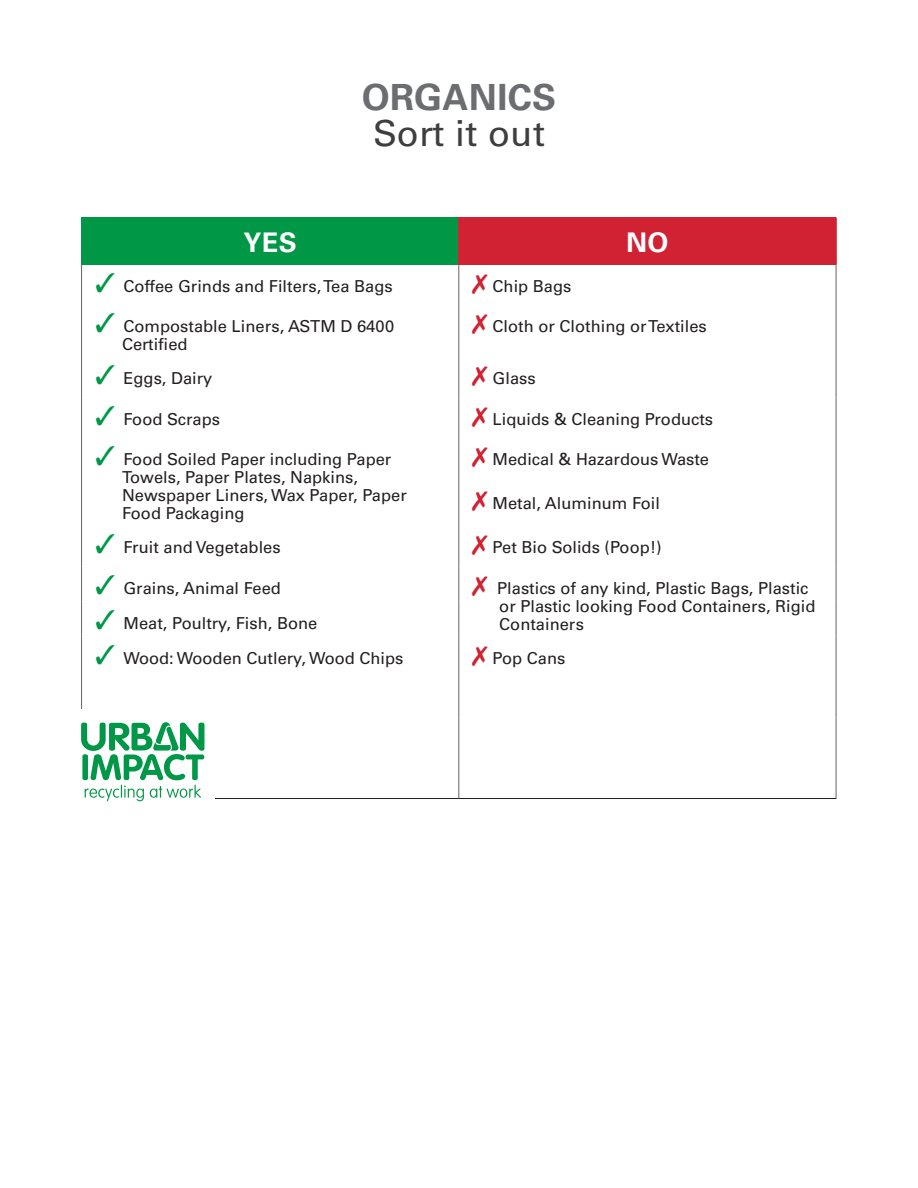
<style>
.page{position:relative;width:918px;height:1188px;background:#fff}
.page>*{position:absolute;margin:0;border:0;box-sizing:border-box;transform-origin:0 0}
.subhead{font:36px "Univers";letter-spacing:.01em;color:#3e3e3f}
.headline{font:700 36px "Univers";letter-spacing:.01em;color:#6c6d70}
.headline-2{font:700 27px "Univers";color:#fff}
.list{font:16.5px/18px "Univers";color:#231f20}
.s1{color:#009847}
</style>
<div class="page">
<div style="left:82px;top:218px;width:377px;height:47px;background:#009847"></div>
<div style="left:459px;top:218px;width:377px;height:47px;background:#d12233"></div>
<hr style="left:835px;top:218px;width:2px;height:47px;background:#d12233">
<hr style="left:81px;top:265px;width:1px;height:40px;background:#636366">
<hr style="left:458px;top:265px;width:1px;height:40px;background:#636366">
<hr style="left:836px;top:265px;width:1px;height:40px;background:#636366">
<hr style="left:81px;top:305px;width:1px;height:52px;background:#636366">
<hr style="left:458px;top:305px;width:1px;height:52px;background:#636366">
<hr style="left:836px;top:305px;width:1px;height:52px;background:#636366">
<hr style="left:81px;top:357px;width:1px;height:40px;background:#636366">
<hr style="left:458px;top:357px;width:1px;height:40px;background:#636366">
<hr style="left:836px;top:357px;width:1px;height:40px;background:#636366">
<hr style="left:81px;top:397px;width:1px;height:41px;background:#636366">
<hr style="left:458px;top:397px;width:1px;height:41px;background:#636366">
<hr style="left:836px;top:397px;width:1px;height:41px;background:#636366">
<hr style="left:81px;top:438px;width:1px;height:44px;background:#636366">
<hr style="left:458px;top:438px;width:1px;height:44px;background:#636366">
<hr style="left:836px;top:438px;width:1px;height:44px;background:#636366">
<hr style="left:81px;top:482px;width:1px;height:44px;background:#636366">
<hr style="left:458px;top:482px;width:1px;height:44px;background:#636366">
<hr style="left:836px;top:482px;width:1px;height:44px;background:#636366">
<hr style="left:81px;top:526px;width:1px;height:40px;background:#636366">
<hr style="left:458px;top:526px;width:1px;height:40px;background:#636366">
<hr style="left:836px;top:526px;width:1px;height:40px;background:#636366">
<hr style="left:81px;top:566px;width:1px;height:36px;background:#636366">
<hr style="left:458px;top:566px;width:1px;height:36px;background:#636366">
<hr style="left:836px;top:566px;width:1px;height:36px;background:#636366">
<hr style="left:81px;top:602px;width:1px;height:35px;background:#636366">
<hr style="left:458px;top:602px;width:1px;height:35px;background:#636366">
<hr style="left:836px;top:602px;width:1px;height:35px;background:#636366">
<hr style="left:81px;top:637px;width:1px;height:40px;background:#636366">
<hr style="left:458px;top:637px;width:1px;height:40px;background:#636366">
<hr style="left:836px;top:637px;width:1px;height:40px;background:#636366">
<hr style="left:81px;top:677px;width:1px;height:41px;background:#636366">
<hr style="left:458px;top:677px;width:1px;height:41px;background:#636366">
<hr style="left:836px;top:677px;width:1px;height:41px;background:#636366">
<hr style="left:458px;top:718px;width:1px;height:40px;background:#636366">
<hr style="left:836px;top:718px;width:1px;height:40px;background:#636366">
<hr style="left:458px;top:758px;width:1px;height:40px;background:#636366">
<hr style="left:836px;top:758px;width:1px;height:40px;background:#636366">
<hr style="left:81px;top:798px;width:378px;height:1px;background:#231f20">
<hr style="left:459px;top:798px;width:377px;height:1px;background:#231f20">
<div style="left:68px;top:710px;width:147px;height:107px;background:#fff"></div>
<svg style="left:81px;top:722px;width:123px;height:79px"></svg>
<p class="headline" style="left:362px;top:77px;width:196px">ORGANICS</p>
<p class="subhead" style="left:373px;top:112px;width:173px">Sort it out</p>
<p class="headline-2" style="left:244px;top:227px;width:55px">YES</p>
<p class="headline-2" style="left:626px;top:227px;width:44px">NO</p>
<p class="list" style="left:95px;top:277px;width:299px"><span class="s1">✓</span> Coffee Grinds and Filters, Tea Bags</p>
<p class="list" style="left:493px;top:277px;width:80px">Chip Bags</p>
<p class="list" style="left:122px;top:317px;width:274px;text-indent:-27px"><span class="s1">✓</span> Compostable Liners, ASTM D 6400<br>Certified</p>
<p class="list" style="left:493px;top:317px;width:216px">Cloth or Clothing or Textiles</p>
<p class="list" style="left:95px;top:369px;width:119px"><span class="s1">✓</span> Eggs, Dairy</p>
<p class="list" style="left:493px;top:369px;width:45px">Glass</p>
<p class="list" style="left:95px;top:410px;width:126px"><span class="s1">✓</span> Food Scraps</p>
<p class="list" style="left:493px;top:410px;width:222px">Liquids &amp; Cleaning Products</p>
<p class="list" style="left:122px;top:450px;width:286px;text-indent:-27px"><span class="s1">✓</span> Food Soiled Paper including Paper<br>Towels, Paper Plates, Napkins,<br>Newspaper Liners, Wax Paper, Paper<br>Food Packaging</p>
<p class="list" style="left:493px;top:450px;width:218px">Medical &amp; Hazardous Waste</p>
<p class="list" style="left:493px;top:495px;width:169px">Metal, Aluminum Foil</p>
<p class="list" style="left:95px;top:539px;width:187px"><span class="s1">✓</span> Fruit and Vegetables</p>
<p class="list" style="left:493px;top:539px;width:171px">Pet Bio Solids (Poop!)</p>
<p class="list" style="left:95px;top:579px;width:187px"><span class="s1">✓</span> Grains, Animal Feed</p>
<p class="list" style="left:497px;top:579px;width:320px">Plastics of any kind, Plastic Bags, Plastic or Plastic looking Food Containers, Rigid</p>
<p class="list" style="left:95px;top:614px;width:224px"><span class="s1">✓</span> Meat, Poultry, Fish, Bone</p>
<p class="list" style="left:499px;top:615px;width:86px">Containers</p>
<p class="list" style="left:95px;top:649px;width:310px"><span class="s1">✓</span> Wood: Wooden Cutlery, Wood Chips</p>
<p class="list" style="left:493px;top:649px;width:74px">Pop Cans</p>
</div>
